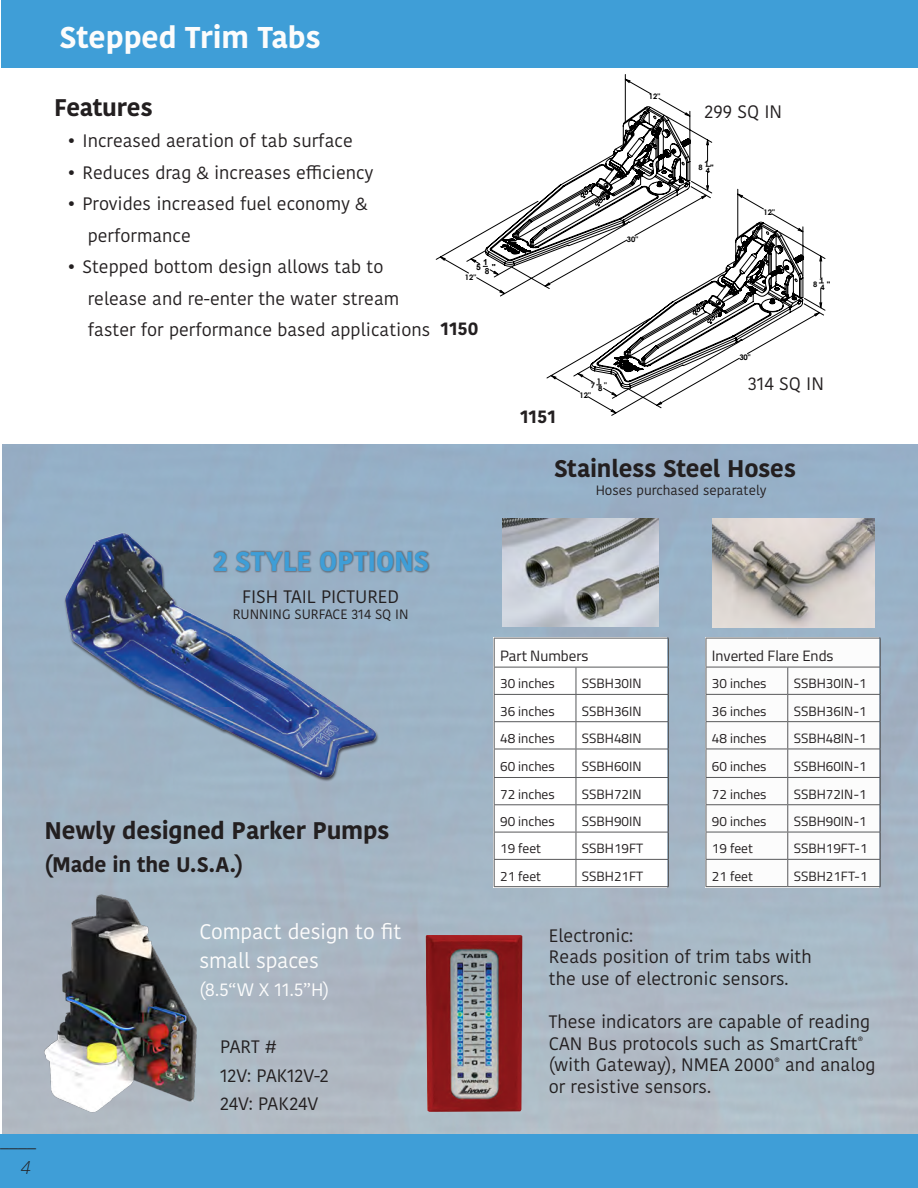
<style>
.page{position:relative;width:918px;height:1188px;background:#fff}
.page>*{position:absolute;margin:0;border:0;box-sizing:border-box;transform-origin:0 0}
.t1{font:700 30px "Kohinoor Bangla";color:#fcfcfc}
.Title_1{font:700 27px "Kohinoor Bangla";letter-spacing:-.005em;color:#3f9ed7}
.t2{font:700 24px "Kohinoor Bangla";letter-spacing:-.005em;color:#231f20}
.t3{font:21px "Kohinoor Bangla";letter-spacing:-.01em;color:#fcfcfc}
.t4{font:700 21px "Kohinoor Bangla";letter-spacing:-.005em;color:#231f20}
.t5{font:18px/31.5px "Kohinoor Bangla";color:#231f20}
.t6{font:18px "Kohinoor Bangla";color:#fcfcfc}
.t7{font:700 18px "Kohinoor Bangla";color:#231f20}
.t8{font:18px "Minion Pro";color:#231f20}
.t9{font:italic 300 18px "Open Sans";color:#231f20}
.t10{font:15px "Titillium Web";color:#231f20}
.t11{font:13.5px "Titillium Web";color:#231f20}
.t12{font:13.5px "Kohinoor Devanagari";color:#231f20}
.t13{font:13.5px "Kohinoor Bangla";color:#231f20}
.t14{font:700 8.4px/8.6px "Arial";color:#000}
.t15{font:700 7.65px/7.8px "Century Gothic";color:#000}
.t16{font:700 7.65px/7.8px "Arial";color:#000}
.t17{font:700 7.5px "Century Gothic";color:#000}
.t18{font:700 7.5px/7.6px "Arial";color:#000}
</style>
<div class="page">
<img style="left:2px;top:445px;width:916px;height:689px">
<div style="left:1px;top:0;width:917px;height:68px;background:#3f9ed7"></div>
<div style="left:0;top:1134px;width:918px;height:54px;background:#3f9ed7"></div>
<div style="left:213px;top:550px;width:218px;height:23px;background:#231f20;opacity:.45"></div>
<img style="left:50px;top:522px;width:355px;height:256px">
<div style="left:494px;top:638px;width:173px;height:250px;background:#fff"></div>
<hr style="left:494px;top:638px;width:82px;height:1px;background:#57585a">
<hr style="left:576px;top:638px;width:93px;height:1px;background:#57585a">
<hr style="left:494px;top:667px;width:82px;height:1px;background:#57585a">
<hr style="left:576px;top:667px;width:93px;height:1px;background:#57585a">
<hr style="left:494px;top:694px;width:82px;height:1px;background:#57585a">
<hr style="left:576px;top:694px;width:93px;height:1px;background:#57585a">
<hr style="left:494px;top:721px;width:82px;height:1px;background:#57585a">
<hr style="left:576px;top:721px;width:93px;height:1px;background:#57585a">
<hr style="left:494px;top:749px;width:82px;height:1px;background:#57585a">
<hr style="left:576px;top:749px;width:93px;height:1px;background:#57585a">
<hr style="left:494px;top:777px;width:82px;height:1px;background:#57585a">
<hr style="left:576px;top:777px;width:93px;height:1px;background:#57585a">
<hr style="left:494px;top:804px;width:82px;height:1px;background:#57585a">
<hr style="left:576px;top:804px;width:93px;height:1px;background:#57585a">
<hr style="left:494px;top:832px;width:82px;height:1px;background:#57585a">
<hr style="left:576px;top:832px;width:93px;height:1px;background:#57585a">
<hr style="left:494px;top:859px;width:82px;height:1px;background:#57585a">
<svg style="left:494px;top:638px;width:1px;height:248px"></svg>
<hr style="left:576px;top:859px;width:93px;height:1px;background:#57585a">
<svg style="left:576px;top:667px;width:1px;height:219px"></svg>
<svg style="left:668px;top:638px;width:1px;height:248px"></svg>
<hr style="left:494px;top:886px;width:82px;height:1px;background:#57585a">
<hr style="left:576px;top:886px;width:93px;height:1px;background:#57585a">
<div style="left:706px;top:638px;width:173px;height:250px;background:#fcfcfc"></div>
<hr style="left:706px;top:638px;width:82px;height:1px;background:#57585a">
<hr style="left:788px;top:638px;width:93px;height:1px;background:#57585a">
<hr style="left:706px;top:667px;width:82px;height:1px;background:#57585a">
<hr style="left:788px;top:667px;width:93px;height:1px;background:#57585a">
<hr style="left:706px;top:694px;width:82px;height:1px;background:#57585a">
<hr style="left:788px;top:694px;width:93px;height:1px;background:#57585a">
<hr style="left:706px;top:721px;width:82px;height:1px;background:#57585a">
<hr style="left:788px;top:721px;width:93px;height:1px;background:#57585a">
<hr style="left:706px;top:749px;width:82px;height:1px;background:#57585a">
<hr style="left:788px;top:749px;width:93px;height:1px;background:#57585a">
<hr style="left:706px;top:777px;width:82px;height:1px;background:#57585a">
<hr style="left:788px;top:777px;width:93px;height:1px;background:#57585a">
<hr style="left:706px;top:804px;width:82px;height:1px;background:#57585a">
<hr style="left:788px;top:804px;width:93px;height:1px;background:#57585a">
<hr style="left:706px;top:832px;width:82px;height:1px;background:#57585a">
<hr style="left:788px;top:832px;width:93px;height:1px;background:#57585a">
<hr style="left:706px;top:859px;width:82px;height:1px;background:#57585a">
<svg style="left:706px;top:638px;width:1px;height:248px"></svg>
<hr style="left:788px;top:859px;width:93px;height:1px;background:#57585a">
<svg style="left:787px;top:667px;width:1px;height:219px"></svg>
<svg style="left:880px;top:638px;width:1px;height:248px"></svg>
<hr style="left:706px;top:886px;width:82px;height:1px;background:#57585a">
<hr style="left:788px;top:886px;width:93px;height:1px;background:#57585a">
<img style="left:712px;top:518px;width:162px;height:109px">
<img style="left:426px;top:935px;width:96px;height:177px">
<img style="left:35px;top:883px;width:218px;height:251px">
<svg style="left:573px;top:246px;width:249px;height:167px"></svg>
<svg style="left:440px;top:79px;width:235px;height:204px"></svg>
<svg style="left:485px;top:107px;width:319px;height:282px"></svg>
<img style="left:502px;top:518px;width:156px;height:108px">
<p class="t1" style="left:59px;top:12px;width:263px">Stepped Trim Tabs</p>
<p class="t2" style="left:54px;top:86px;width:100px">Features</p>
<p class="t5" style="left:68px;top:125px;width:287px">• Increased aeration of tab surface</p>
<p class="t5" style="left:68px;top:156px;width:307px">• Reduces drag &amp; increases efficiency</p>
<p class="t5" style="left:88px;top:188px;width:281px;text-indent:-20px">• Provides increased fuel economy &amp; performance</p>
<p class="t5" style="left:88px;top:251px;width:344px;text-indent:-20px">• Stepped bottom design allows tab to release and re-enter the water stream faster for performance based applications</p>
<p class="t14" style="left:476px;top:263px;width:6px">5</p>
<p class="t14" style="left:483px;top:258px;width:8px">1<br>8</p>
<p class="t14" style="left:492px;top:263px;width:6px">"</p>
<p class="t17" style="left:465px;top:271px;width:13px">12"</p>
<p class="t7" style="left:440px;top:313px;width:40px">1150</p>
<p class="t17" style="left:649px;top:90px;width:13px">12"</p>
<p class="t17" style="left:627px;top:233px;width:13px">30"</p>
<p class="t7" style="left:520px;top:400px;width:38px">1151</p>
<p class="t15" style="left:591px;top:381px;width:6px">7</p>
<p class="t15" style="left:597px;top:377px;width:7px">1<br>8</p>
<p class="t15" style="left:604px;top:381px;width:4px">"</p>
<p class="t15" style="left:580px;top:391px;width:13px">12"</p>
<p class="t5" style="left:704px;top:96px;width:79px">299 SQ IN</p>
<p class="t18" style="left:698px;top:164px;width:6px">8</p>
<p class="t18" style="left:705px;top:159px;width:7px">1<br>4</p>
<p class="t18" style="left:710px;top:164px;width:5px">"</p>
<p class="t15" style="left:763px;top:208px;width:13px">12"</p>
<p class="t15" style="left:739px;top:353px;width:13px">30"</p>
<p class="t16" style="left:813px;top:281px;width:6px">8</p>
<p class="t16" style="left:819px;top:276px;width:7px">1<br>4</p>
<p class="t16" style="left:827px;top:281px;width:5px">"</p>
<p class="t5" style="left:748px;top:368px;width:78px">314 SQ IN</p>
<p class="t2" style="left:554px;top:447px;width:243px">Stainless Steel Hoses</p>
<p class="t12" style="left:596px;top:482px;width:173px">Hoses purchased separately</p>
<p class="Title_1" style="left:213px;top:538px;width:217px">2 STYLE OPTIONS</p>
<p class="t5" style="left:242px;top:580px;width:158px">FISH TAIL PICTURED</p>
<p class="t13" style="left:233px;top:604px;width:177px">RUNNING SURFACE 314 SQ IN</p>
<p class="t2" style="left:45px;top:810px;width:346px">Newly designed Parker Pumps</p>
<p class="t4" style="left:45px;top:846px;width:200px">(Made in the U.S.A.)</p>
<p class="t8" style="left:0;top:1129px;width:37px">____</p>
<p class="t9" style="left:21px;top:1155px;width:11px">4</p>
<p class="t3" style="left:199px;top:916px;width:204px">Compact design to fit</p>
<p class="t3" style="left:199px;top:944px;width:121px">small spaces</p>
<p class="t6" style="left:199px;top:976px;width:131px">(8.5“W X 11.5”H)</p>
<p class="t5" style="left:220px;top:1031px;width:58px">PART #</p>
<p class="t5" style="left:220px;top:1060px;width:110px">12V: PAK12V-2</p>
<p class="t5" style="left:220px;top:1088px;width:100px">24V: PAK24V</p>
<p class="t10" style="left:500px;top:645px;width:90px">Part Numbers</p>
<p class="t11" style="left:500px;top:674px;width:56px">30 inches</p>
<p class="t11" style="left:582px;top:674px;width:61px">SSBH30IN</p>
<p class="t11" style="left:500px;top:701px;width:56px">36 inches</p>
<p class="t11" style="left:582px;top:701px;width:61px">SSBH36IN</p>
<p class="t11" style="left:500px;top:728px;width:56px">48 inches</p>
<p class="t11" style="left:582px;top:728px;width:61px">SSBH48IN</p>
<p class="t11" style="left:500px;top:756px;width:56px">60 inches</p>
<p class="t11" style="left:582px;top:756px;width:61px">SSBH60IN</p>
<p class="t11" style="left:500px;top:784px;width:56px">72 inches</p>
<p class="t11" style="left:582px;top:784px;width:61px">SSBH72IN</p>
<p class="t11" style="left:500px;top:811px;width:56px">90 inches</p>
<p class="t11" style="left:582px;top:811px;width:61px">SSBH90IN</p>
<p class="t11" style="left:500px;top:839px;width:42px">19 feet</p>
<p class="t11" style="left:582px;top:839px;width:63px">SSBH19FT</p>
<p class="t11" style="left:500px;top:866px;width:42px">21 feet</p>
<p class="t11" style="left:582px;top:866px;width:63px">SSBH21FT</p>
<p class="t10" style="left:712px;top:645px;width:123px">Inverted Flare Ends</p>
<p class="t11" style="left:712px;top:674px;width:56px">30 inches</p>
<p class="t11" style="left:794px;top:674px;width:75px">SSBH30IN-1</p>
<p class="t11" style="left:712px;top:701px;width:56px">36 inches</p>
<p class="t11" style="left:794px;top:701px;width:75px">SSBH36IN-1</p>
<p class="t11" style="left:712px;top:728px;width:56px">48 inches</p>
<p class="t11" style="left:794px;top:728px;width:75px">SSBH48IN-1</p>
<p class="t11" style="left:712px;top:756px;width:56px">60 inches</p>
<p class="t11" style="left:794px;top:756px;width:75px">SSBH60IN-1</p>
<p class="t11" style="left:712px;top:784px;width:56px">72 inches</p>
<p class="t11" style="left:794px;top:784px;width:75px">SSBH72IN-1</p>
<p class="t11" style="left:712px;top:811px;width:56px">90 inches</p>
<p class="t11" style="left:794px;top:811px;width:75px">SSBH90IN-1</p>
<p class="t11" style="left:712px;top:839px;width:42px">19 feet</p>
<p class="t11" style="left:794px;top:839px;width:75px">SSBH19FT-1</p>
<p class="t11" style="left:712px;top:866px;width:42px">21 feet</p>
<p class="t11" style="left:794px;top:866px;width:75px">SSBH21FT-1</p>
<p class="t5" style="left:549px;top:919px;width:86px">Electronic:</p>
<p class="t5" style="left:549px;top:941px;width:264px">Reads position of trim tabs with</p>
<p class="t5" style="left:549px;top:962px;width:241px">the use of electronic sensors.</p>
<p class="t5" style="left:549px;top:1011px;width:328px;line-height:21.6px">These indicators are capable of reading CAN Bus protocols such as SmartCraft<sup>® </sup>(with Gateway), NMEA 2000<sup>®</sup> and analog or resistive sensors.</p>
</div>
